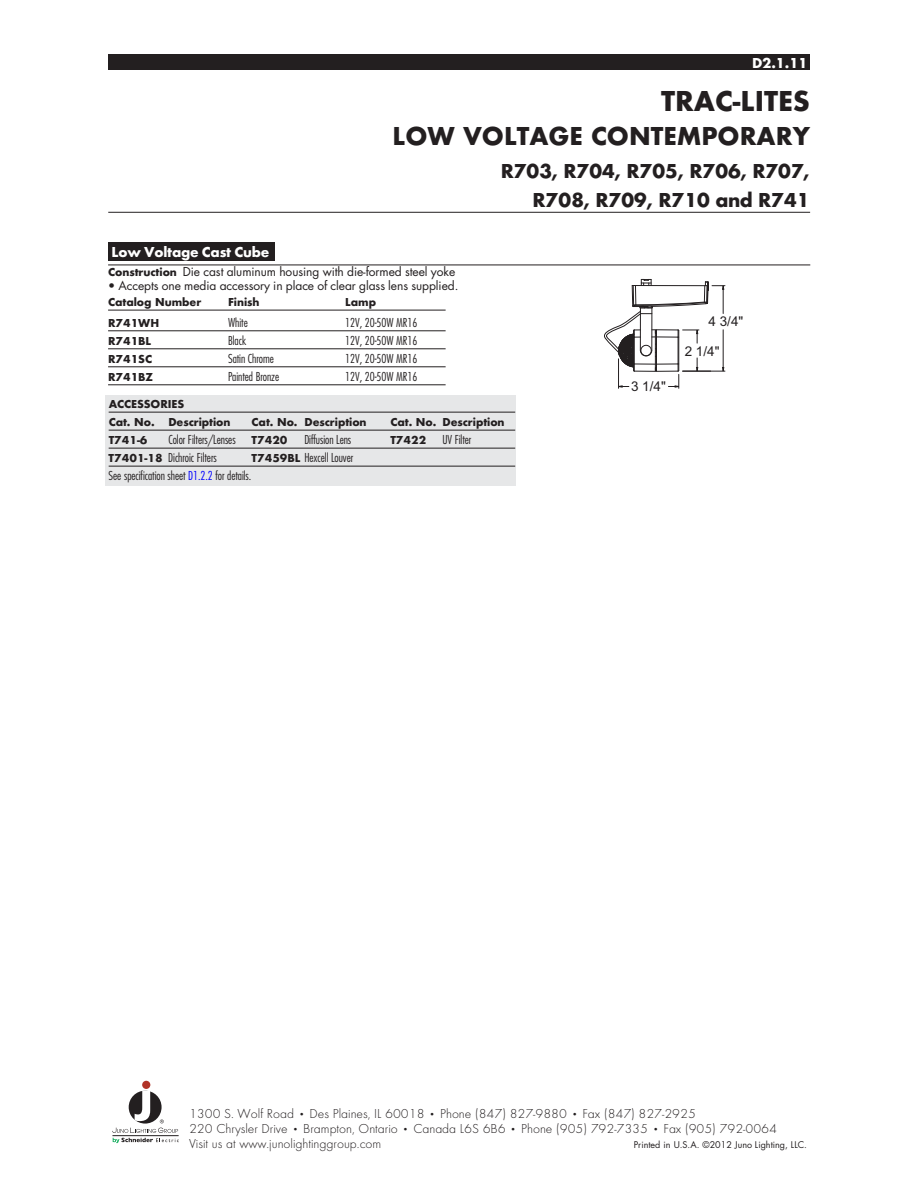
<style>
.page{position:relative;width:918px;height:1188px;background:#fff}
.page>*{position:absolute;margin:0;border:0;box-sizing:border-box;transform-origin:0 0}
.t1{font:30px "Futura Bold DTC";color:#231f20}
.t2{font:27px "Futura Bold DTC";color:#231f20}
.t3{font:21px/28.5px "Futura Bold DTC";letter-spacing:-.025em;color:#231f20;text-align:right}
.t4{font:15px "Futura Bold DTC";letter-spacing:-.015em;color:#fff}
.t5{font:13.5px/15px "Futura Light DTC";color:#231f20}
.t6{font:13.5px/29.5px "Arial";color:#231f20}
.t7{font:300 condensed 12px "Futura";letter-spacing:-.005em;color:#231f20}
.t8{font:12px/18px "Futura Bold DTC";letter-spacing:-.005em;color:#231f20}
.t9{font:12px "Futura";letter-spacing:-.005em;color:#231f20}
.t10{font:9px "Futura";color:#231f20}
.s1{font-family:"Futura Bold DTC"}
.s2{font-family:"Futura Bold DTC";font-weight:400;font-stretch:normal}
.s3{color:#00f}
</style>
<div class="page">
<div style="left:108px;top:243px;width:166px;height:18px;background:#231f20"></div>
<hr style="left:108px;top:310px;width:338px;height:1px;background:#231f20">
<hr style="left:108px;top:331px;width:338px;height:1px;background:#231f20">
<hr style="left:108px;top:349px;width:338px;height:1px;background:#231f20">
<hr style="left:108px;top:367px;width:338px;height:1px;background:#231f20">
<hr style="left:108px;top:385px;width:338px;height:1px;background:#231f20">
<hr style="left:108px;top:265px;width:702px;height:1px;background:#231f20">
<svg style="left:604px;top:279px;width:121px;height:109px"></svg>
<div style="left:105px;top:395px;width:411px;height:91px;background:#e6e7e8"></div>
<hr style="left:109px;top:412px;width:406px;height:1px;background:#231f20">
<hr style="left:109px;top:430px;width:406px;height:1px;background:#231f20">
<hr style="left:109px;top:448px;width:406px;height:1px;background:#231f20">
<hr style="left:109px;top:466px;width:406px;height:1px;background:#231f20">
<div style="left:142px;top:1081px;width:8px;height:8px;background:#b13327;border-radius:50%"></div>
<svg style="left:112px;top:1090px;width:67px;height:53px"></svg>
<div style="left:108px;top:54px;width:702px;height:16px;background:#231f20"></div>
<hr style="left:108px;top:212px;width:702px;height:1px;background:#231f20">
<p class="t4" style="left:752px;top:57px;width:57px">D2.1.11</p>
<h1 class="t1" style="left:661px;top:89px;width:150px">TRAC-LITES</h1>
<h2 class="t2" style="left:393px;top:125px;width:419px">LOW VOLTAGE CONTEMPORARY</h2>
<h3 class="t3" style="left:501px;top:159px;width:311px">R703, R704, R705, R706, R707,<br>R708, R709, R710 and R741</h3>
<p class="t4" style="left:112px;top:246px;width:159px">Low Voltage Cast Cube</p>
<p class="t9" style="left:108px;top:266px;width:349px"><span class="s1">Construction</span> Die cast aluminum housing with die-formed steel yoke</p>
<p class="t9" style="left:108px;top:280px;width:352px">• Accepts one media accessory in place of clear glass lens supplied.</p>
<p class="t8" style="left:108px;top:294px;width:95px">Catalog Number</p>
<p class="t8" style="left:228px;top:294px;width:33px">Finish</p>
<p class="t8" style="left:345px;top:294px;width:32px">Lamp</p>
<p class="t8" style="left:108px;top:315px;width:53px">R741WH</p>
<p class="t7" style="left:228px;top:317px;width:21px">White</p>
<p class="t7" style="left:345px;top:317px;width:74px">12V, 20-50W MR16</p>
<p class="t8" style="left:108px;top:333px;width:45px">R741BL</p>
<p class="t7" style="left:228px;top:335px;width:20px">Black</p>
<p class="t7" style="left:345px;top:335px;width:74px">12V, 20-50W MR16</p>
<p class="t8" style="left:108px;top:351px;width:46px">R741SC</p>
<p class="t7" style="left:228px;top:353px;width:47px">Satin Chrome</p>
<p class="t7" style="left:345px;top:353px;width:74px">12V, 20-50W MR16</p>
<p class="t8" style="left:108px;top:369px;width:47px">R741BZ</p>
<p class="t7" style="left:228px;top:371px;width:53px">Painted Bronze</p>
<p class="t7" style="left:345px;top:371px;width:74px">12V, 20-50W MR16</p>
<p class="t8" style="left:109px;top:396px;width:123px">ACCESSORIES<br>Cat. No. Description</p>
<p class="t8" style="left:252px;top:414px;width:117px">Cat. No. Description</p>
<p class="t8" style="left:390px;top:414px;width:116px">Cat. No. Description</p>
<p class="t8" style="left:109px;top:432px;width:40px">T741-6</p>
<p class="t7" style="left:168px;top:435px;width:69px">Color Filters/Lenses</p>
<p class="t8" style="left:252px;top:432px;width:37px">T7420</p>
<p class="t7" style="left:304px;top:435px;width:48px">Diffusion Lens</p>
<p class="t8" style="left:390px;top:432px;width:37px">T7422</p>
<p class="t7" style="left:442px;top:435px;width:31px">UV Filter</p>
<p class="t7" style="left:109px;top:453px;width:110px"><span class="s2">T7401-18</span> Dichroic Filters</p>
<p class="t7" style="left:252px;top:453px;width:103px"><span class="s2">T7459BL</span> Hexcell Louver</p>
<p class="t7" style="left:109px;top:471px;width:144px">See specification sheet <span class="s3">D1.2.2</span> for details.</p>
<p class="t6" style="left:631px;top:372px;width:36px">3 1/4"</p>
<p class="t6" style="left:685px;top:307px;width:60px;text-indent:24px">4 3/4"<br>2 1/4"</p>
<p class="t5" style="left:189px;top:1107px;width:589px">1300 S. Wolf Road • Des Plaines, IL 60018 • Phone (847) 827-9880 • Fax (847) 827-2925<br>220 Chrysler Drive • Brampton, Ontario • Canada L6S 6B6 • Phone (905) 792-7335 • Fax (905) 792-0064<br>Visit us at www.junolightinggroup.com</p>
<p class="t10" style="left:634px;top:1140px;width:175px">Printed in U.S.A. ©2012 Juno Lighting, LLC.</p>
</div>
